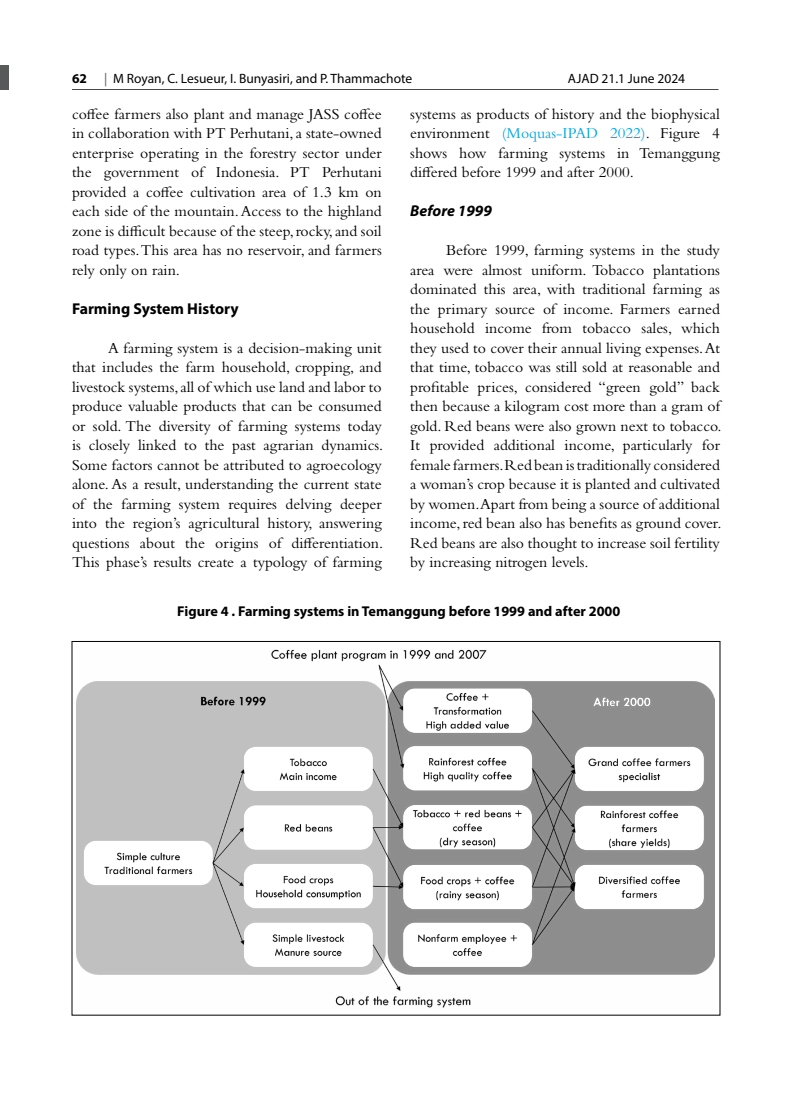
<style>
.page{position:relative;width:810px;height:1107px;background:#fff}
.page>*{position:absolute;margin:0;border:0;box-sizing:border-box;transform-origin:0 0}
.t1{font:15.75px/19.5px "Bembo Std";color:#000;text-align:justify}
.t2{font:700 15.75px "Myriad Pro";color:#000}
.t3{font:italic 700 15.75px "Myriad Pro";color:#000}
.t4{font:700 14.25px "Myriad Pro";color:#000}
.t5{font:13.5px "Myriad Pro";color:#000}
.t6{font:700 13.5px "Myriad Pro";color:#000}
.s1{color:#58595b}
.s2{color:#00a9e3}
</style>
<div class="page">
<hr style="left:72px;top:90px;width:646px;height:1px;background:#000">
<div style="left:0;top:65px;width:9px;height:25px;background:#58595b"></div>
<img style="left:77px;top:681px;width:638px;height:335px">
<img style="left:202px;top:641px;width:406px;height:115px">
<p class="t6" style="left:72px;top:69px;width:16px">62</p>
<p class="t5" style="left:104px;top:70px;width:310px"><span class="s1">|</span> M Royan, C. Lesueur, I. Bunyasiri, and P. Thammachote</p>
<p class="t5" style="left:568px;top:70px;width:119px">AJAD 21.1 June 2024</p>
<p class="t1" style="left:72px;top:104px;width:311px">coffee farmers also plant and manage JASS coffee in collaboration with PT Perhutani, a state-owned enterprise operating in the forestry sector under the government of Indonesia. PT Perhutani provided a coffee cultivation area of 1.3 km on each side of the mountain. Access to the highland zone is difficult because of the steep, rocky, and soil road types. This area has no reservoir, and farmers rely only on rain.</p>
<p class="t2" style="left:72px;top:298px;width:168px">Farming System History</p>
<p class="t1" style="left:72px;top:338px;width:313px;text-indent:36px">A farming system is a decision-making unit that includes the farm household, cropping, and livestock systems, all of which use land and labor to produce valuable products that can be consumed or sold. The diversity of farming systems today is closely linked to the past agrarian dynamics.<br>Some factors cannot be attributed to agroecology alone. As a result, understanding the current state of the farming system requires delving deeper into the region’s agricultural history, answering questions about the origins of differentiation.<br>This phase’s results create a typology of farming</p>
<p class="t1" style="left:410px;top:104px;width:311px">systems as products of history and the biophysical environment <span class="s2">(Moquas-IPAD 2022)</span>. Figure 4 shows how farming systems in Temanggung differed before 1999 and after 2000.</p>
<p class="t3" style="left:410px;top:200px;width:83px">Before 1999</p>
<p class="t1" style="left:410px;top:240px;width:313px;text-indent:36px">Before 1999, farming systems in the study area were almost uniform. Tobacco plantations dominated this area, with traditional farming as the primary source of income. Farmers earned household income from tobacco sales, which they used to cover their annual living expenses. At that time, tobacco was still sold at reasonable and profitable prices, considered “green gold” back then because a kilogram cost more than a gram of gold. Red beans were also grown next to tobacco.<br>It provided additional income, particularly for female farmers.Red bean is traditionally considered a woman’s crop because it is planted and cultivated by women.Apart from being a source of additional income, red bean also has benefits as ground cover.<br>Red beans are also thought to increase soil fertility by increasing nitrogen levels.</p>
<p class="t4" style="left:177px;top:602px;width:445px">Figure 4 . Farming systems in Temanggung before 1999 and after 2000</p>
</div>
